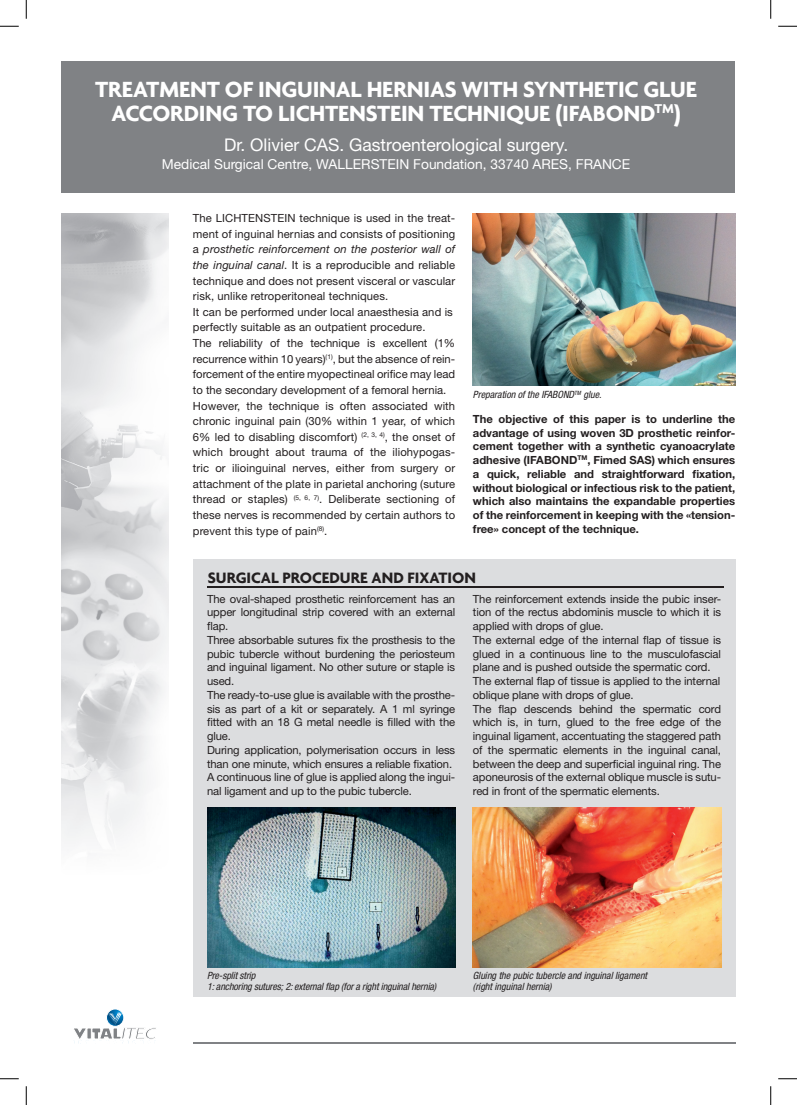
<style>
.page{position:relative;width:797px;height:1105px;background:#fff}
.page>*{position:absolute;margin:0;border:0;box-sizing:border-box;transform-origin:0 0}
.t1{font:700 23.75px/23.8px "Agenda";letter-spacing:-.01em;color:#fff;text-align:center}
.t2{font:17.5px "Helvetica Neue";color:#fff}
.t3{font:700 16.25px "Agenda";color:#231f20}
.t4{font:13.75px "Helvetica Neue";color:#fff}
.t5{font:11.25px/13.8px "Helvetica Neue";letter-spacing:-.01em;color:#231f20}
.t6{font:11.25px/15.6px "Helvetica Neue";letter-spacing:.01em;color:#231f20}
.t7{font:700 11.25px/13.8px "Helvetica Neue";color:#231f20;text-align:justify}
.t8{font:italic condensed 10px/11.2px "Helvetica Neue";color:#231f20}
.s1{font-style:italic}
</style>
<div class="page">
<div style="left:62px;top:62px;width:673px;height:131px;background:#808285"></div>
<img style="left:62px;top:213px;width:106px;height:628px">
<hr style="left:193px;top:1042px;width:542px;height:1px;background:#808285">
<svg style="left:106px;top:1009px;width:18px;height:17px"></svg>
<div style="left:106px;top:1009px;width:18px;height:17px;border:1px solid #fff;border-radius:50%"></div>
<svg style="left:74px;top:1013px;width:82px;height:30px"></svg>
<div style="left:193px;top:559px;width:542px;height:437px;background:#dcdddf"></div>
<img style="left:473px;top:213px;width:262px;height:173px">
<img style="left:207px;top:808px;width:248px;height:159px">
<img style="left:473px;top:808px;width:248px;height:159px">
<hr style="left:208px;top:586px;width:516px;height:1px;background:#231f20">
<svg style="left:0;top:25px;width:19px;height:2px"></svg>
<svg style="left:778px;top:25px;width:19px;height:2px"></svg>
<svg style="left:0;top:1078px;width:19px;height:1px"></svg>
<svg style="left:778px;top:1078px;width:19px;height:1px"></svg>
<svg style="left:25px;top:0;width:2px;height:19px"></svg>
<svg style="left:25px;top:1086px;width:2px;height:19px"></svg>
<svg style="left:770px;top:0;width:1px;height:19px"></svg>
<svg style="left:770px;top:1086px;width:1px;height:19px"></svg>
<h1 class="t1" style="left:95px;top:77px;width:603px">TREATMENT OF INGUINAL HERNIAS WITH SYNTHETIC GLUE<br>ACCORDING TO LICHTENSTEIN TECHNIQUE (IFABOND<sup>TM</sup>)</h1>
<h2 class="t2" style="left:224px;top:135px;width:346px">Dr. Olivier CAS. Gastroenterological surgery.</h2>
<p class="t4" style="left:162px;top:156px;width:470px">Medical Surgical Centre, WALLERSTEIN Foundation, 33740 ARES, FRANCE</p>
<p class="t6" style="left:193px;top:210px;width:264px">The LICHTENSTEIN technique is used in the treat&shy;ment of inguinal hernias and consists of positioning a <span class="s1">prosthetic reinforcement on the posterior wall of the inguinal canal</span>. It is a reproducible and reliable technique and does not present visceral or vascular risk, unlike retroperitoneal techniques.<br>It can be performed under local anaesthesia and is perfectly suitable as an outpatient procedure.<br>The reliability of the technique is excellent (1% recurrence within 10 years)<sup>(1)</sup>, but the absence of rein&shy;forcement of the entire myopectineal orifice may lead to the secondary development of a femoral hernia.<br>However, the technique is often associated with chronic inguinal pain (30% within 1 year, of which 6% led to disabling discomfort) <sup>(2,</sup> <sup>3,</sup> <sup>4)</sup>, the onset of which brought about trauma of the iliohypogas&shy;tric or ilioinguinal nerves, either from surgery or attachment of the plate in parietal anchoring (suture thread or staples) <sup>(5,</sup> <sup>6,</sup> <sup>7)</sup>. Deliberate sectioning of these nerves is recommended by certain authors to prevent this type of pain<sup>(8)</sup>.</p>
<p class="t8" style="left:473px;top:389px;width:130px">Preparation of the IFABOND<sup>TM</sup> glue.</p>
<p class="t7" style="left:473px;top:412px;width:264px">The objective of this paper is to underline the advantage of using woven 3D prosthetic reinfor&shy;cement together with a synthetic cyanoacrylate adhesive (IFABOND<sup>TM</sup>, Fimed SAS) which ensures a quick, reliable and straightforward fixation, without biological or infectious risk to the patient, which also maintains the expandable properties of the reinforcement in keeping with the «tension&shy;free» concept of the technique.</p>
<h3 class="t3" style="left:208px;top:567px;width:270px">SURGICAL PROCEDURE AND FIXATION</h3>
<p class="t5" style="left:207px;top:592px;width:250px">The oval-shaped prosthetic reinforcement has an upper longitudinal strip covered with an external flap.<br>Three absorbable sutures fix the prosthesis to the pubic tubercle without burdening the periosteum and inguinal ligament. No other suture or staple is used.<br>The ready-to-use glue is available with the prosthe&shy;sis as part of a kit or separately. A 1 ml syringe fitted with an 18 G metal needle is filled with the glue.<br>During application, polymerisation occurs in less than one minute, which ensures a reliable fixation.<br>A continuous line of glue is applied along the ingui&shy;nal ligament and up to the pubic tubercle.</p>
<p class="t5" style="left:473px;top:592px;width:250px">The reinforcement extends inside the pubic inser&shy;tion of the rectus abdominis muscle to which it is applied with drops of glue.<br>The external edge of the internal flap of tissue is glued in a continuous line to the musculofascial plane and is pushed outside the spermatic cord.<br>The external flap of tissue is applied to the internal oblique plane with drops of glue.<br>The flap descends behind the spermatic cord which is, in turn, glued to the free edge of the inguinal ligament, accentuating the staggered path of the spermatic elements in the inguinal canal, between the deep and superficial inguinal ring. The aponeurosis of the external oblique muscle is sutu&shy;red in front of the spermatic elements.</p>
<p class="t8" style="left:207px;top:969px;width:231px">Pre-split strip<br>1: anchoring sutures; 2: external flap (for a right inguinal hernia)</p>
<p class="t8" style="left:473px;top:969px;width:176px">Gluing the pubic tubercle and inguinal ligament (right inguinal hernia)</p>
</div>
